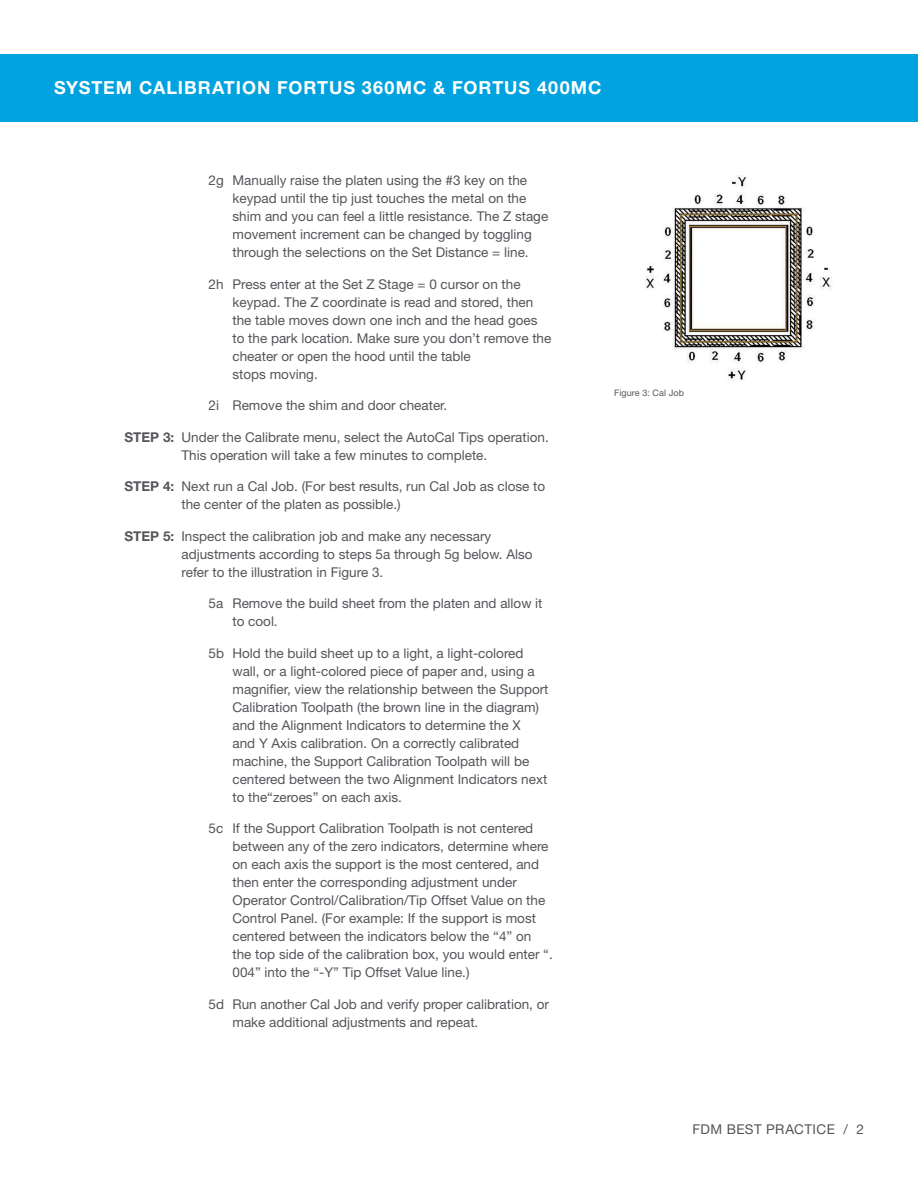
<style>
.page{position:relative;width:918px;height:1188px;background:#fff}
.page>*{position:absolute;margin:0;border:0;box-sizing:border-box;transform-origin:0 0}
.t1{font:700 18px "Helvetica Neue LT Std";letter-spacing:.055em;color:#fff}
.OL_-_Sub-Indent_1_su{font:13.5px/18px "Helvetica Neue LT Std";color:#54555a}
.OL_-_Steps__1_2{font:13.5px/18px "Helvetica Neue LT Std";color:#54555a}
.FTR_-_PG__TAG{font:13.5px "Helvetica Neue LT Std";letter-spacing:.03em;color:#54555a}
.CONT_-_Image_Caption{font:9px "Helvetica Neue LT Std";letter-spacing:.01em;color:#54555a}
.s1{font-weight:700}
</style>
<div class="page">
<img style="left:645px;top:176px;width:187px;height:205px">
<div style="left:0;top:54px;width:918px;height:68px;background:#00a2df"></div>
<h1 class="t1" style="left:54px;top:77px;width:549px">SYSTEM CALIBRATION FORTUS 360MC &amp; FORTUS 400MC</h1>
<p class="OL_-_Sub-Indent_1_su" style="left:232px;top:171px;width:317px;text-indent:-24px">2g Manually raise the platen using the #3 key on the keypad until the tip just touches the metal on the shim and you can feel a little resistance. The Z stage movement increment can be changed by toggling through the selections on the Set Distance = line.</p>
<p class="OL_-_Sub-Indent_1_su" style="left:232px;top:275px;width:320px;text-indent:-24px">2h Press enter at the Set Z Stage = 0 cursor on the keypad. The Z coordinate is read and stored, then the table moves down one inch and the head goes to the park location. Make sure you don’t remove the cheater or open the hood until the table<br>stops moving.</p>
<p class="OL_-_Sub-Indent_1_su" style="left:208px;top:396px;width:240px">2i Remove the shim and door cheater.</p>
<p class="OL_-_Steps__1_2" style="left:124px;top:428px;width:426px;text-align:center"><span class="s1">STEP 3:</span> Under the Calibrate menu, select the AutoCal Tips operation.<br>This operation will take a few minutes to complete.</p>
<p class="OL_-_Steps__1_2" style="left:182px;top:477px;width:365px;text-indent:-57px"><span class="s1">STEP 4:</span> Next run a Cal Job. (For best results, run Cal Job as close to the center of the platen as possible.)</p>
<p class="OL_-_Steps__1_2" style="left:182px;top:527px;width:353px;text-indent:-57px"><span class="s1">STEP 5:</span> Inspect the calibration job and make any necessary adjustments according to steps 5a through 5g below. Also refer to the illustration in Figure 3.</p>
<p class="OL_-_Sub-Indent_1_su" style="left:232px;top:594px;width:312px;text-indent:-24px">5a Remove the build sheet from the platen and allow it to cool.</p>
<p class="OL_-_Sub-Indent_1_su" style="left:232px;top:644px;width:318px;text-indent:-24px">5b Hold the build sheet up to a light, a light-colored wall, or a light-colored piece of paper and, using a magnifier, view the relationship between the Support Calibration Toolpath (the brown line in the diagram) and the Alignment Indicators to determine the X<br>and Y Axis calibration. On a correctly calibrated machine, the Support Calibration Toolpath will be centered between the two Alignment Indicators next to the“zeroes” on each axis.</p>
<p class="OL_-_Sub-Indent_1_su" style="left:232px;top:819px;width:322px;text-indent:-24px">5c If the Support Calibration Toolpath is not centered between any of the zero indicators, determine where on each axis the support is the most centered, and then enter the corresponding adjustment under Operator Control/Calibration/Tip Offset Value on the Control Panel. (For example: If the support is most centered between the indicators below the “4” on the top side of the calibration box, you would enter “.<br>004” into the “-Y” Tip Offset Value line.)</p>
<p class="OL_-_Sub-Indent_1_su" style="left:232px;top:995px;width:318px;text-indent:-24px">5d Run another Cal Job and verify proper calibration, or make additional adjustments and repeat.</p>
<p class="CONT_-_Image_Caption" style="left:614px;top:388px;width:71px">Figure 3: Cal Job</p>
<p class="FTR_-_PG__TAG" style="left:693px;top:1121px;width:173px">FDM BEST PRACTICE / 2</p>
</div>
